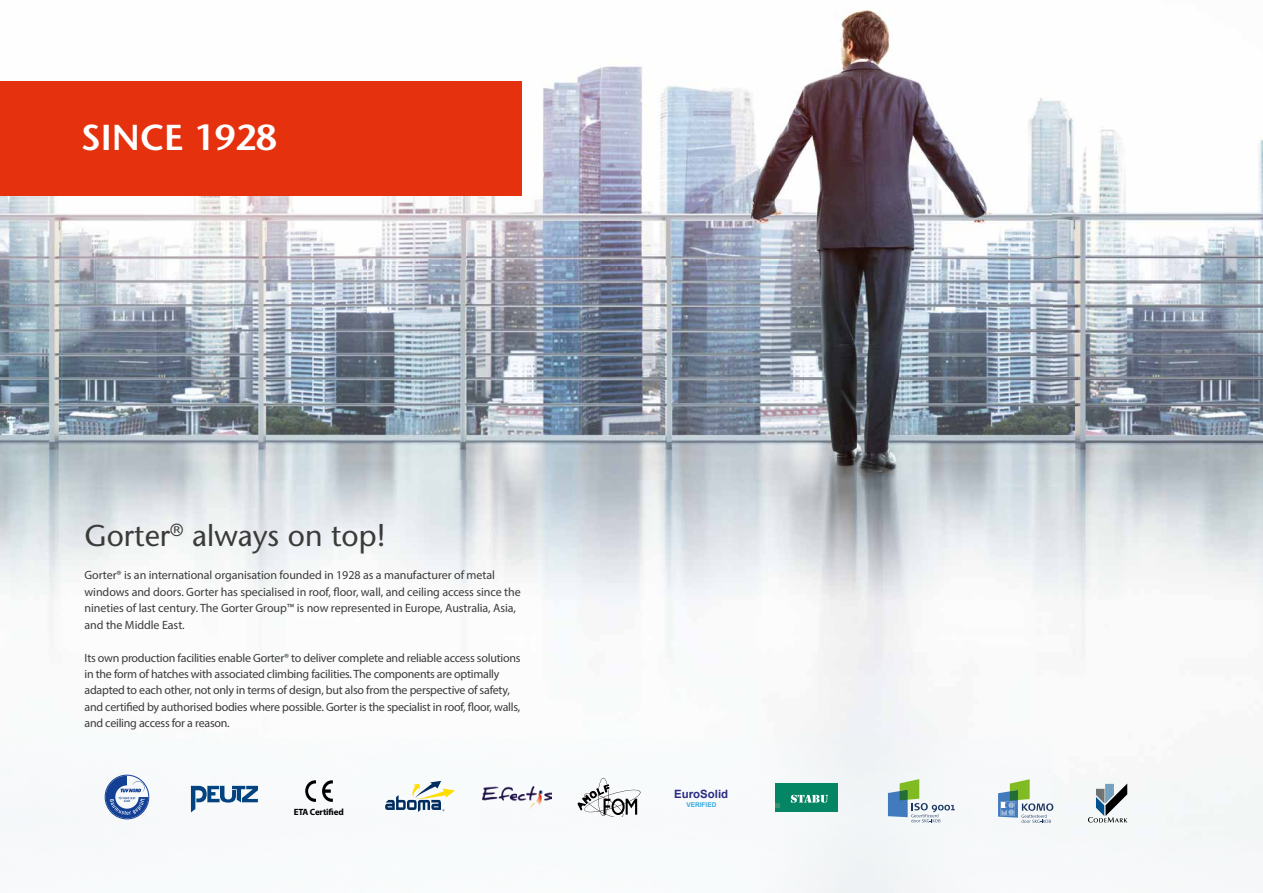
<style>
.page{position:relative;width:1263px;height:893px;background:#fff}
.page>*{position:absolute;margin:0;border:0;box-sizing:border-box;transform-origin:0 0}
.t1{font:600 36px "Stone Sans Std";color:#fff}
.t2{font:500 30px "Stone Sans Std";color:#3b3b3a}
.t3{font:12px/16.5px "Myriad Pro";letter-spacing:-.02em;color:#3b3b3a}
.t4{font:700 11.4px "Arial";color:#2b2c83}
.t5{font:700 9.15px "Myriad Pro";letter-spacing:-.02em;color:#000}
.t6{font:700 6.6px "Arial";color:#35a9e1}
</style>
<div class="page">
<img style="left:0;top:10px;width:1263px;height:883px">
<svg style="left:38px;top:866px;width:6px;height:8px"></svg>
<img style="left:85px;top:854px;width:1178px;height:3px">
<div style="left:0;top:81px;width:522px;height:115px;background:#e6310e"></div>
<svg style="left:106px;top:776px;width:42px;height:42px"></svg>
<div style="left:105px;top:775px;width:44px;height:44px;border:1px solid #134094;border-radius:50%"></div>
<svg style="left:385px;top:781px;width:70px;height:31px"></svg>
<svg style="left:191px;top:786px;width:67px;height:26px"></svg>
<img style="left:483px;top:786px;width:69px;height:24px">
<div style="left:775px;top:783px;width:63px;height:29px;background:#048665"></div>
<svg style="left:775px;top:804px;width:5px;height:4px"></svg>
<svg style="left:791px;top:795px;width:37px;height:8px"></svg>
<svg style="left:578px;top:778px;width:63px;height:38px"></svg>
<svg style="left:305px;top:780px;width:11px;height:22px"></svg>
<svg style="left:322px;top:780px;width:11px;height:22px"></svg>
<svg style="left:888px;top:779px;width:67px;height:43px"></svg>
<svg style="left:998px;top:779px;width:55px;height:44px"></svg>
<svg style="left:1088px;top:783px;width:39px;height:39px"></svg>
<h1 class="t1" style="left:81px;top:116px;width:197px">SINCE 1928</h1>
<h2 class="t2" style="left:85px;top:518px;width:303px">Gorter<sup>®</sup> always on top!</h2>
<p class="t3" style="left:85px;top:567px;width:438px">Gorter® is an international organisation founded in 1928 as a manufacturer of metal windows and doors. Gorter has specialised in roof, floor, wall, and ceiling access since the nineties of last century. The Gorter Group™ is now represented in Europe, Australia, Asia, and the Middle East.</p>
<p class="t3" style="left:85px;top:649px;width:437px">Its own production facilities enable Gorter® to deliver complete and reliable access solutions in the form of hatches with associated climbing facilities. The components are optimally adapted to each other, not only in terms of design, but also from the perspective of safety, and certified by authorised bodies where possible. Gorter is the specialist in roof, floor, walls, and ceiling access for a reason.</p>
<p class="t5" style="left:294px;top:806px;width:52px">ETA Certified</p>
<p class="t4" style="left:674px;top:787px;width:55px">EuroSolid</p>
<p class="t6" style="left:686px;top:801px;width:32px">VERIFIED</p>
</div>
